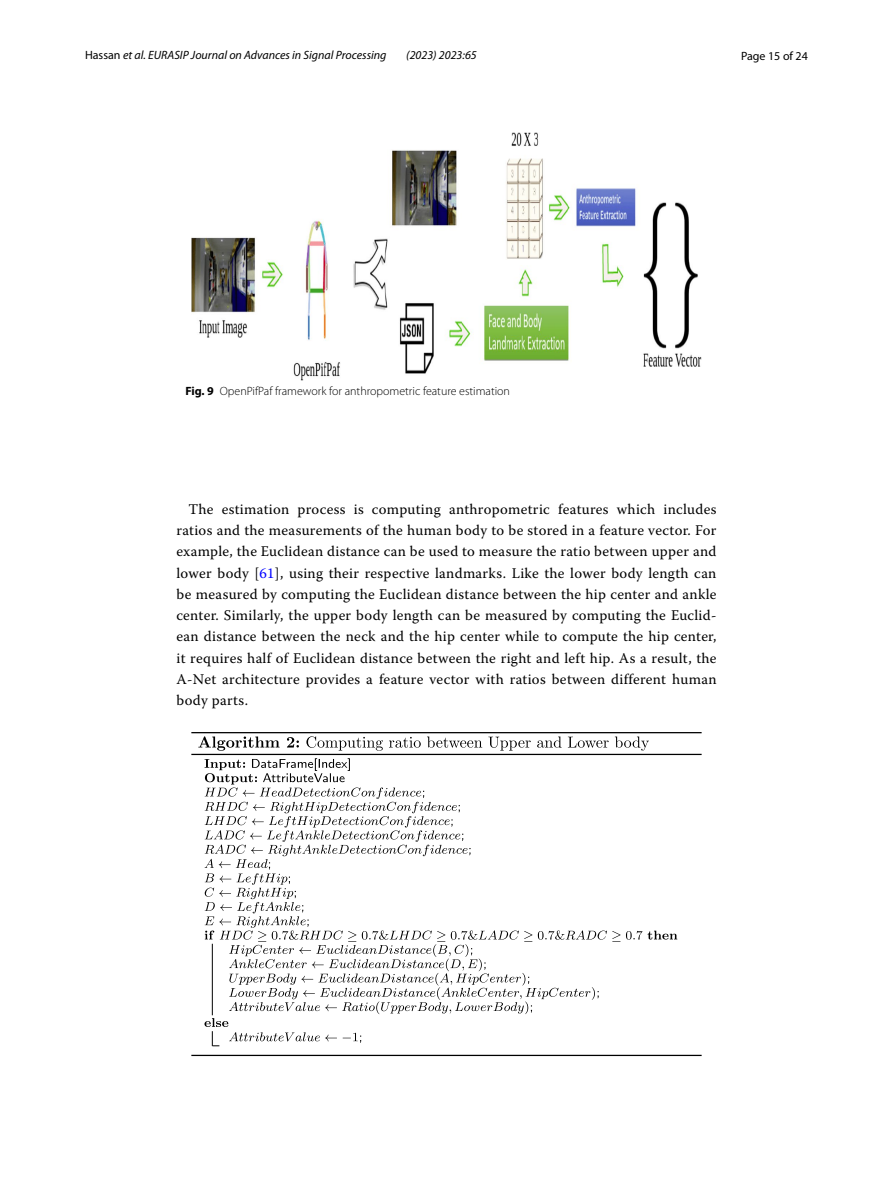
<style>
.page{position:relative;width:893px;height:1187px;background:#fff}
.page>*{position:absolute;margin:0;border:0;box-sizing:border-box;transform-origin:0 0}
.t1{font:14.7px/21.3px "Warnock Pro";letter-spacing:.02em;color:#000;text-align:justify}
.t2{font:italic 12px "Myriad Pro";color:#000}
.t3{font:300 12px "Myriad Pro";color:#000}
.t4{font:12px "Myriad Pro";color:#000}
.s1{font-style:normal}
.s2{font-weight:700}
.s3{color:#00f}
</style>
<div class="page">
<hr style="left:191px;top:732px;width:511px;height:1px;background:#000">
<svg style="left:198px;top:736px;width:101px;height:14px"></svg>
<svg style="left:306px;top:736px;width:343px;height:14px"></svg>
<hr style="left:191px;top:753px;width:511px;height:2px;background:#000">
<svg style="left:626px;top:930px;width:51px;height:9px"></svg>
<svg style="left:204px;top:758px;width:416px;height:288px"></svg>
<hr style="left:191px;top:1054px;width:511px;height:1px;background:#000">
<img style="left:191px;top:133px;width:511px;height:247px">
<p class="t2" style="left:85px;top:48px;width:303px"><span class="s1">Hassan</span> et al. EURASIP Journal on Advances in Signal Processing</p>
<p class="t2" style="left:406px;top:48px;width:72px">(2023) 2023:65</p>
<p class="t4" style="left:741px;top:48px;width:68px">Page 15 of 24</p>
<p class="t3" style="left:185px;top:385px;width:326px"><span class="s2">Fig. 9</span> OpenPifPaf framework for anthropometric feature estimation</p>
<p class="t1" style="left:176px;top:498px;width:542px;text-indent:12px">The estimation process is computing anthropometric features which includes ratios and the measurements of the human body to be stored in a feature vector. For example, the Euclidean distance can be used to measure the ratio between upper and lower body [<span class="s3">61</span>], using their respective landmarks. Like the lower body length can be measured by computing the Euclidean distance between the hip center and ankle center. Similarly, the upper body length can be measured by computing the Euclid&shy;ean distance between the neck and the hip center while to compute the hip center, it requires half of Euclidean distance between the right and left hip. As a result, the A-Net architecture provides a feature vector with ratios between different human body parts.</p>
</div>
